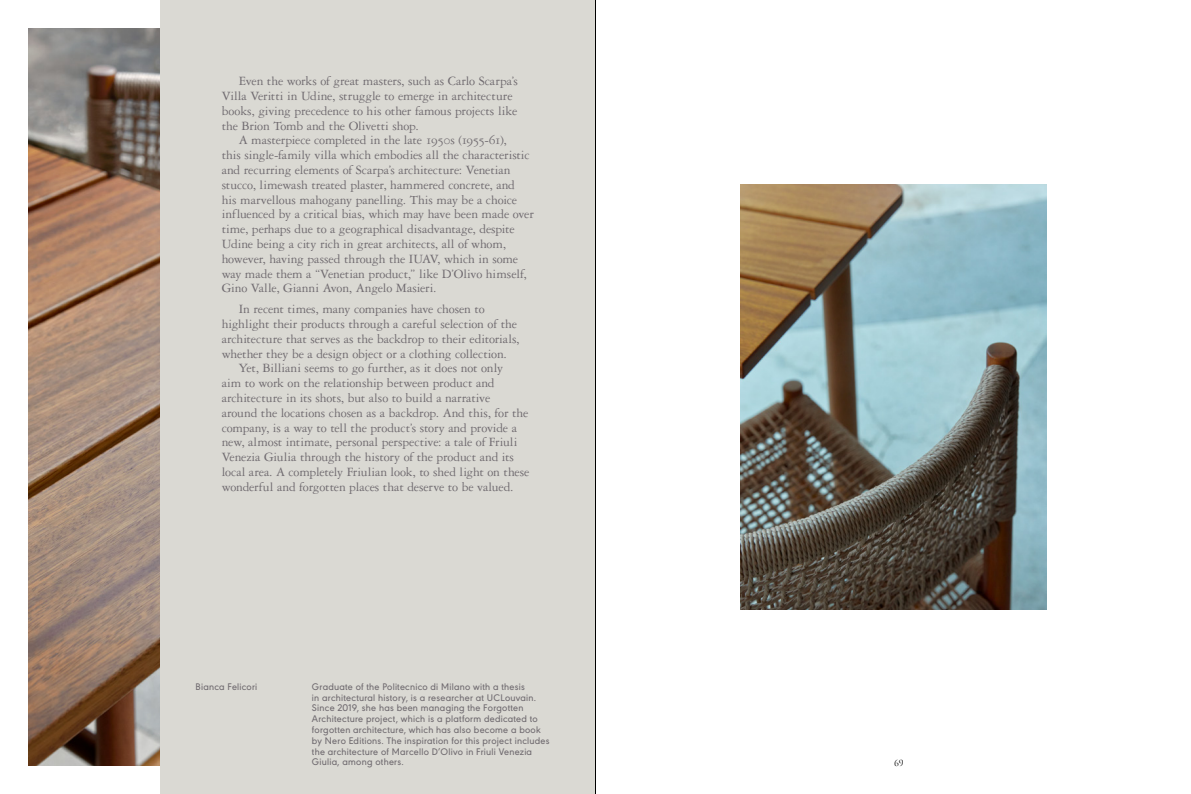
<style>
.page{position:relative;width:1191px;height:794px;background:#fff}
.page>*{position:absolute;margin:0;border:0;box-sizing:border-box;transform-origin:0 0}
.t1{font:13.5px/14.8px "Garamond 3 LT Std";letter-spacing:-.01em;color:#706b70}
.t2{font:500 10px/10.8px "URW Geometric";letter-spacing:.025em;color:#706b70}
.t3{font:10px "Cormorant Garamond";color:#000}
</style>
<div class="page">
<img style="left:28px;top:28px;width:132px;height:737px">
<img style="left:740px;top:184px;width:306px;height:425px">
<div style="left:160px;top:0;width:435px;height:794px;background:#dad9d3"></div>
<hr style="left:595px;top:0;width:1px;height:794px;background:#000">
<p class="t1" style="left:222px;top:74px;width:298px;text-indent:17px">Even the works of great masters, such as Carlo Scarpa’s Villa Veritti in Udine, struggle to emerge in architecture books, giving precedence to his other famous projects like the Brion Tomb and the Olivetti shop.</p>
<p class="t1" style="left:222px;top:133px;width:314px;text-indent:17px">A masterpiece completed in the late 1950s (1955-61),<br>this single-family villa which embodies all the characteristic and recurring elements of Scarpa’s architecture: Venetian stucco, limewash treated plaster, hammered concrete, and<br>his marvellous mahogany panelling. This may be a choice influenced by a critical bias, which may have been made over time, perhaps due to a geographical disadvantage, despite Udine being a city rich in great architects, all of whom, however, having passed through the IUAV, which in some way made them a “Venetian product,” like D’Olivo himself, Gino Valle, Gianni Avon, Angelo Masieri.</p>
<p class="t1" style="left:239px;top:302px;width:247px">In recent times, many companies have chosen to</p>
<p class="t1" style="left:222px;top:317px;width:297px">highlight their products through a careful selection of the</p>
<p class="t1" style="left:222px;top:331px;width:299px">architecture that serves as the backdrop to their editorials,</p>
<p class="t1" style="left:222px;top:346px;width:287px">whether they be a design object or a clothing collection.</p>
<p class="t1" style="left:239px;top:361px;width:266px">Yet, Billiani seems to go further, as it does not only</p>
<p class="t1" style="left:222px;top:376px;width:274px">aim to work on the relationship between product and</p>
<p class="t1" style="left:222px;top:391px;width:270px">architecture in its shots, but also to build a narrative</p>
<p class="t1" style="left:222px;top:405px;width:308px">around the locations chosen as a backdrop. And this, for the</p>
<p class="t1" style="left:222px;top:420px;width:297px">company, is a way to tell the product’s story and provide a</p>
<p class="t1" style="left:222px;top:435px;width:297px">new, almost intimate, personal perspective: a tale of Friuli</p>
<p class="t1" style="left:222px;top:450px;width:294px">Venezia Giulia through the history of the product and its</p>
<p class="t1" style="left:222px;top:465px;width:309px">local area. A completely Friulian look, to shed light on these</p>
<p class="t1" style="left:222px;top:479px;width:293px">wonderful and forgotten places that deserve to be valued.</p>
<p class="t2" style="left:195px;top:680px;width:63px">Bianca Felicori</p>
<p class="t2" style="left:312px;top:680px;width:239px">Graduate of the Politecnico di Milano with a thesis<br>in architectural history, is a researcher at UCLouvain.<br>Since 2019, she has been managing the Forgotten Architecture project, which is a platform dedicated to forgotten architecture, which has also become a book by Nero Editions. The inspiration for this project includes the architecture of Marcello D’Olivo in Friuli Venezia Giulia, among others.</p>
<p class="t3" style="left:894px;top:756px;width:11px">69</p>
</div>
